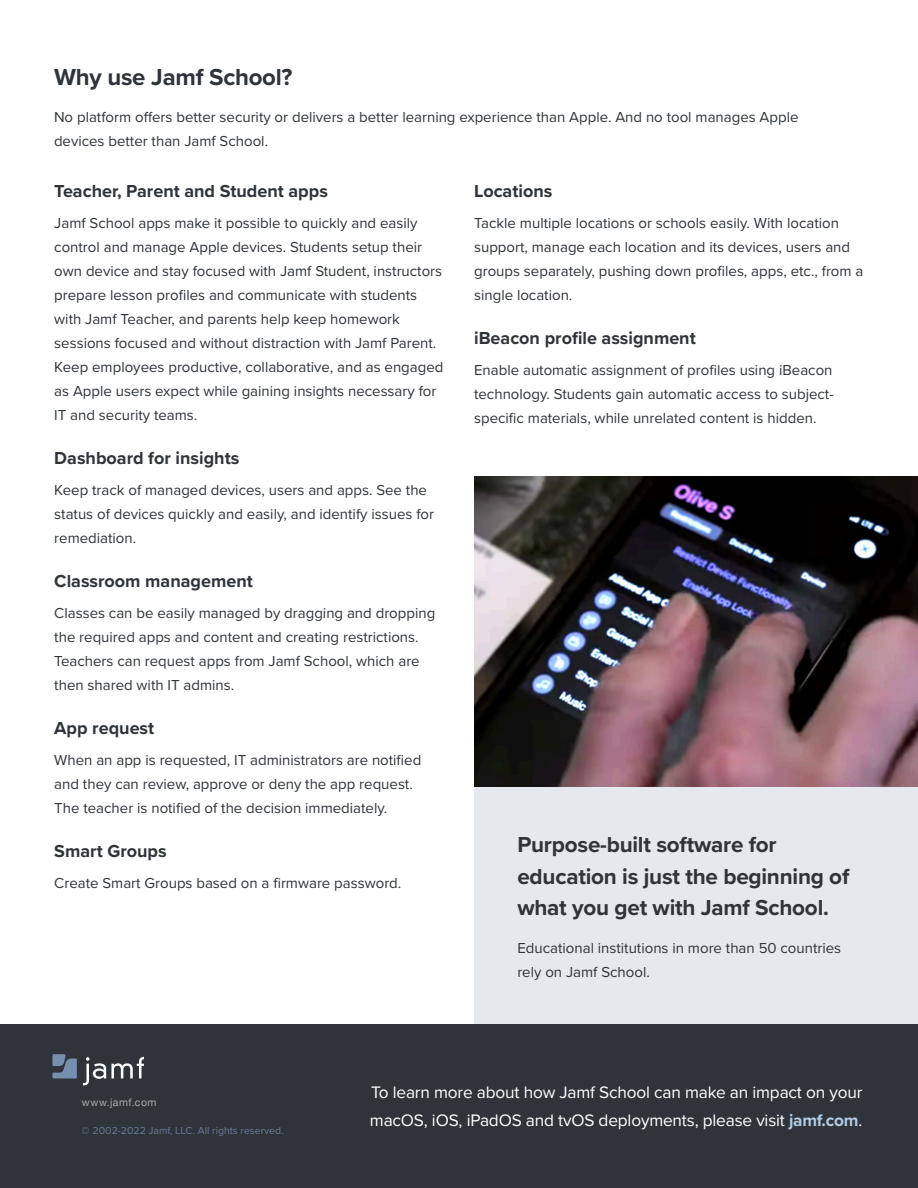
<style>
.page{position:relative;width:918px;height:1188px;background:#fff}
.page>*{position:absolute;margin:0;border:0;box-sizing:border-box;transform-origin:0 0}
.t1{font:700 24px "Proxima Nova";letter-spacing:-.01em;color:#2f343a}
.t2{font:700 22.5px/31.5px "Proxima Nova";letter-spacing:-.01em;color:#2f343a}
.t3{font:700 18px "Proxima Nova";color:#2f343a}
.t4{font:17.25px/28.5px "Proxima Nova";letter-spacing:-.01em;color:#fff}
.t5{font:15px/24px "Proxima Nova";color:#2f343a}
.t6{font:10.5px "Proxima Nova";color:#788eb0}
.t7{font:10.5px "Helvetica Neue";letter-spacing:.045em;color:#a8a9ad}
.s1{font-weight:700;color:#b3cce6}
</style>
<div class="page">
<div style="left:474px;top:786px;width:444px;height:239px;background:#e5e8ec"></div>
<img style="left:474px;top:476px;width:444px;height:310px">
<div style="left:0;top:1025px;width:918px;height:163px;background:#2f343a"></div>
<svg style="left:83px;top:1057px;width:61px;height:28px"></svg>
<svg style="left:52px;top:1054px;width:25px;height:24px"></svg>
<p class="t1" style="left:54px;top:59px;width:240px">Why use Jamf School?</p>
<p class="t5" style="left:54px;top:105px;width:746px">No platform offers better security or delivers a better learning experience than Apple. And no tool manages Apple devices better than Jamf School.</p>
<p class="t3" style="left:54px;top:178px;width:275px">Teacher, Parent and Student apps</p>
<p class="t5" style="left:54px;top:210px;width:391px">Jamf School apps make it possible to quickly and easily control and manage Apple devices. Students setup their own device and stay focused with Jamf Student, instructors prepare lesson profiles and communicate with students with Jamf Teacher, and parents help keep homework sessions focused and without distraction with Jamf Parent.<br>Keep employees productive, collaborative, and as engaged as Apple users expect while gaining insights necessary for IT and security teams.</p>
<p class="t3" style="left:54px;top:445px;width:187px">Dashboard for insights</p>
<p class="t5" style="left:54px;top:477px;width:381px">Keep track of managed devices, users and apps. See the status of devices quickly and easily, and identify issues for remediation.</p>
<p class="t3" style="left:54px;top:568px;width:200px">Classroom management</p>
<p class="t5" style="left:54px;top:600px;width:383px">Classes can be easily managed by dragging and dropping the required apps and content and creating restrictions.<br>Teachers can request apps from Jamf School, which are then shared with IT admins.</p>
<p class="t3" style="left:54px;top:715px;width:101px">App request</p>
<p class="t5" style="left:54px;top:747px;width:369px">When an app is requested, IT administrators are notified and they can review, approve or deny the app request.<br>The teacher is notified of the decision immediately.</p>
<p class="t3" style="left:54px;top:838px;width:114px">Smart Groups</p>
<p class="t5" style="left:54px;top:870px;width:349px">Create Smart Groups based on a firmware password.</p>
<p class="t3" style="left:474px;top:178px;width:80px">Locations</p>
<p class="t5" style="left:474px;top:210px;width:391px">Tackle multiple locations or schools easily. With location support, manage each location and its devices, users and groups separately, pushing down profiles, apps, etc., from a single location.</p>
<p class="t3" style="left:474px;top:325px;width:223px">iBeacon profile assignment</p>
<p class="t5" style="left:474px;top:357px;width:361px;text-align:justify">Enable automatic assignment of profiles using iBeacon technology. Students gain automatic access to subject&shy;specific materials, while unrelated content is hidden.</p>
<p class="t2" style="left:517px;top:829px;width:333px">Purpose-built software for education is just the beginning of what you get with Jamf School.</p>
<p class="t5" style="left:517px;top:935px;width:325px">Educational institutions in more than 50 countries rely on Jamf School.</p>
<p class="t7" style="left:82px;top:1095px;width:76px">www.jamf.com</p>
<p class="t6" style="left:82px;top:1123px;width:203px">© 2002-2022 Jamf, LLC. All rights reserved.</p>
<p class="t4" style="left:370px;top:1077px;width:494px">To learn more about how Jamf School can make an impact on your macOS, iOS, iPadOS and tvOS deployments, please visit <span class="s1">jamf.com</span>.</p>
</div>
